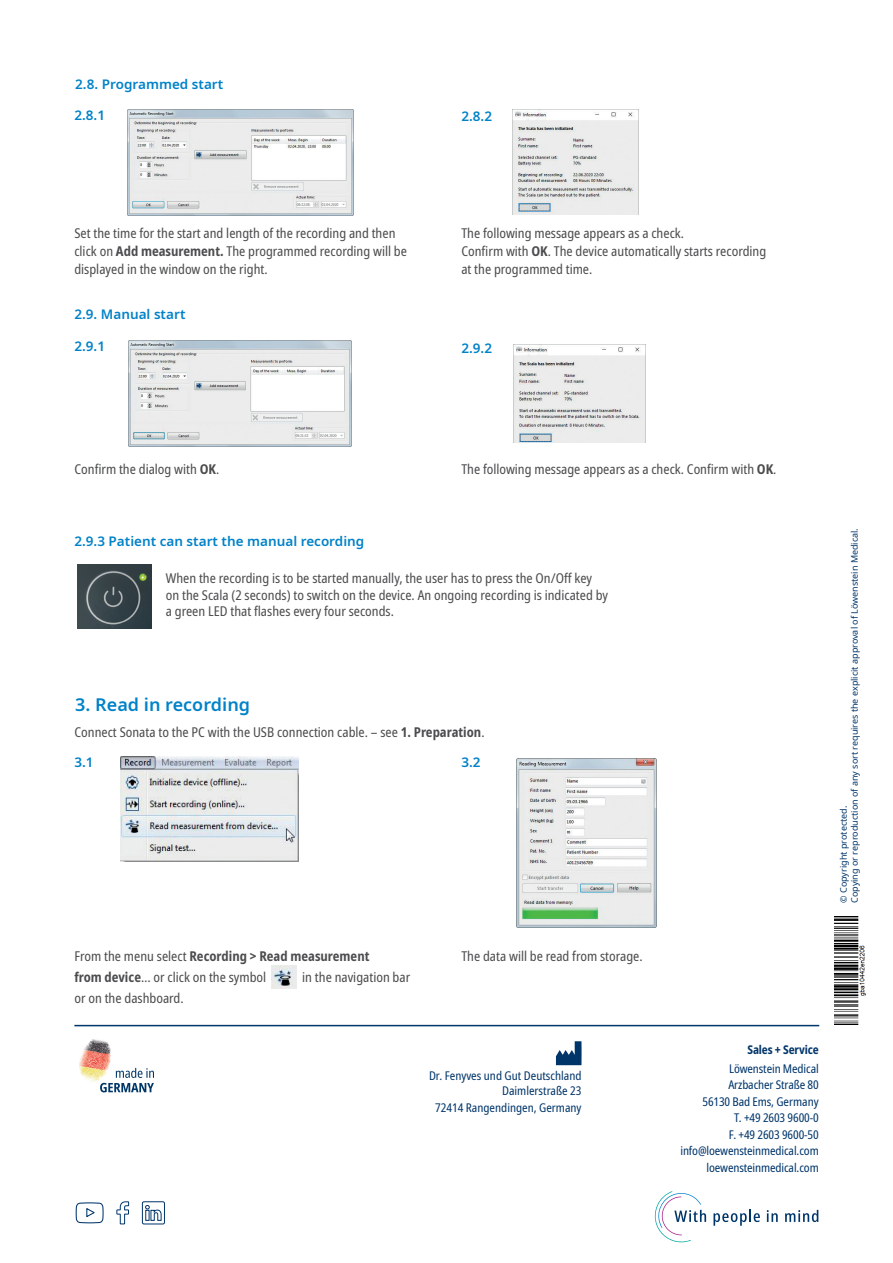
<style>
.page{position:relative;width:893px;height:1263px;background:#fff}
.page>*{position:absolute;margin:0;border:0;box-sizing:border-box;transform-origin:0 0}
.t1{font:600 18px "Noto Sans";color:#0082c8}
.t2{font:condensed 13.5px/18px "Noto Sans";color:#4b4c4d}
.t3{font:600 13.5px "Noto Sans";color:#0082c8}
.t4{font:condensed 12px/16.5px "Noto Sans";letter-spacing:-.01em;color:#00356a;text-align:right}
.t5{font:700 condensed 12px "Noto Sans";letter-spacing:-.01em;color:#00356a}
.t6{font:9px/10.8px "Noto Sans";color:#00356a}
.s1{font-weight:700}
</style>
<div class="page">
<img style="left:128px;top:109px;width:225px;height:107px">
<img style="left:513px;top:109px;width:125px;height:105px">
<img style="left:514px;top:344px;width:132px;height:99px">
<img style="left:128px;top:340px;width:224px;height:106px">
<img style="left:272px;top:965px;width:25px;height:24px">
<img style="left:121px;top:757px;width:177px;height:104px">
<img style="left:517px;top:758px;width:140px;height:170px">
<img style="left:78px;top:564px;width:73px;height:65px">
<svg style="left:556px;top:1041px;width:26px;height:24px"></svg>
<hr style="left:74px;top:1025px;width:745px;height:1px;background:#00356a">
<svg style="left:141px;top:1201px;width:24px;height:24px"></svg>
<svg style="left:116px;top:1201px;width:14px;height:24px"></svg>
<svg style="left:75px;top:1202px;width:29px;height:22px"></svg>
<img style="left:79px;top:1039px;width:32px;height:43px">
<svg style="left:100px;top:1068px;width:54px;height:24px"></svg>
<img style="left:835px;top:916px;width:30px;height:108px">
<svg style="left:654px;top:1191px;width:52px;height:52px"></svg>
<svg style="left:713px;top:1210px;width:47px;height:16px"></svg>
<svg style="left:767px;top:1210px;width:11px;height:12px"></svg>
<svg style="left:785px;top:1210px;width:33px;height:12px"></svg>
<p class="t3" style="left:75px;top:74px;width:150px">2.8. Programmed start</p>
<p class="t3" style="left:74px;top:105px;width:32px">2.8.1</p>
<p class="t3" style="left:461px;top:107px;width:32px">2.8.2</p>
<p class="t2" style="left:74px;top:224px;width:334px">Set the time for the start and length of the recording and then click on <span class="s1">Add measurement.</span> The programmed recording will be displayed in the window on the right.</p>
<p class="t2" style="left:461px;top:224px;width:224px">The following message appears as a check.</p>
<p class="t2" style="left:461px;top:242px;width:306px">Confirm with <span class="s1">OK</span>. The device automatically starts recording at the programmed time.</p>
<p class="t3" style="left:74px;top:305px;width:113px">2.9. Manual start</p>
<p class="t3" style="left:74px;top:337px;width:32px">2.9.1</p>
<p class="t3" style="left:461px;top:339px;width:32px">2.9.2</p>
<p class="t2" style="left:74px;top:460px;width:146px">Confirm the dialog with <span class="s1">OK</span>.</p>
<p class="t2" style="left:461px;top:460px;width:317px">The following message appears as a check. Confirm with <span class="s1">OK</span>.</p>
<p class="t3" style="left:74px;top:532px;width:291px">2.9.3 Patient can start the manual recording</p>
<p class="t2" style="left:166px;top:570px;width:444px;line-height:16.5px">When the recording is to be started manually, the user has to press the On/Off key on the Scala (2 seconds) to switch on the device. An ongoing recording is indicated by a green LED that flashes every four seconds.</p>
<p class="t1" style="left:75px;top:692px;width:176px">3. Read in recording</p>
<p class="t2" style="left:74px;top:723px;width:412px">Connect Sonata to the PC with the USB connection cable. – see <span class="s1">1. Preparation</span>.</p>
<p class="t3" style="left:74px;top:752px;width:21px">3.1</p>
<p class="t3" style="left:461px;top:752px;width:21px">3.2</p>
<p class="t2" style="left:74px;top:946px;width:297px;line-height:21px">From the menu select <span class="s1">Recording &gt; Read measurement from device</span>… or click on the symbol</p>
<p class="t2" style="left:302px;top:969px;width:109px">in the navigation bar</p>
<p class="t2" style="left:74px;top:990px;width:111px">or on the dashboard.</p>
<p class="t2" style="left:461px;top:948px;width:183px">The data will be read from storage.</p>
<p class="t4" style="left:429px;top:1069px;width:154px;line-height:15px">Dr. Fenyves und Gut Deutschland<br>Daimlerstraße 23</p>
<p class="t4" style="left:435px;top:1099px;width:148px">72414 Rangendingen, Germany</p>
<p class="t5" style="left:747px;top:1041px;width:73px">Sales + Service</p>
<p class="t4" style="left:729px;top:1060px;width:91px">Löwenstein Medical</p>
<p class="t4" style="left:702px;top:1077px;width:118px">Arzbacher Straße 80<br>56130 Bad Ems, Germany</p>
<p class="t4" style="left:734px;top:1110px;width:86px">T. +49 2603 9600-0</p>
<p class="t4" style="left:729px;top:1126px;width:91px">F. +49 2603 9600-50</p>
<p class="t4" style="left:680px;top:1143px;width:140px">info@loewensteinmedical.com</p>
<p class="t4" style="left:707px;top:1159px;width:114px">loewensteinmedical.com</p>
<p class="t6" style="left:838px;top:903px;width:376px;rotate:-90deg">© Copyright protected.<br>Copying or reproduction of any sort requires the explicit approval of Löwenstein Medical.</p>
</div>
